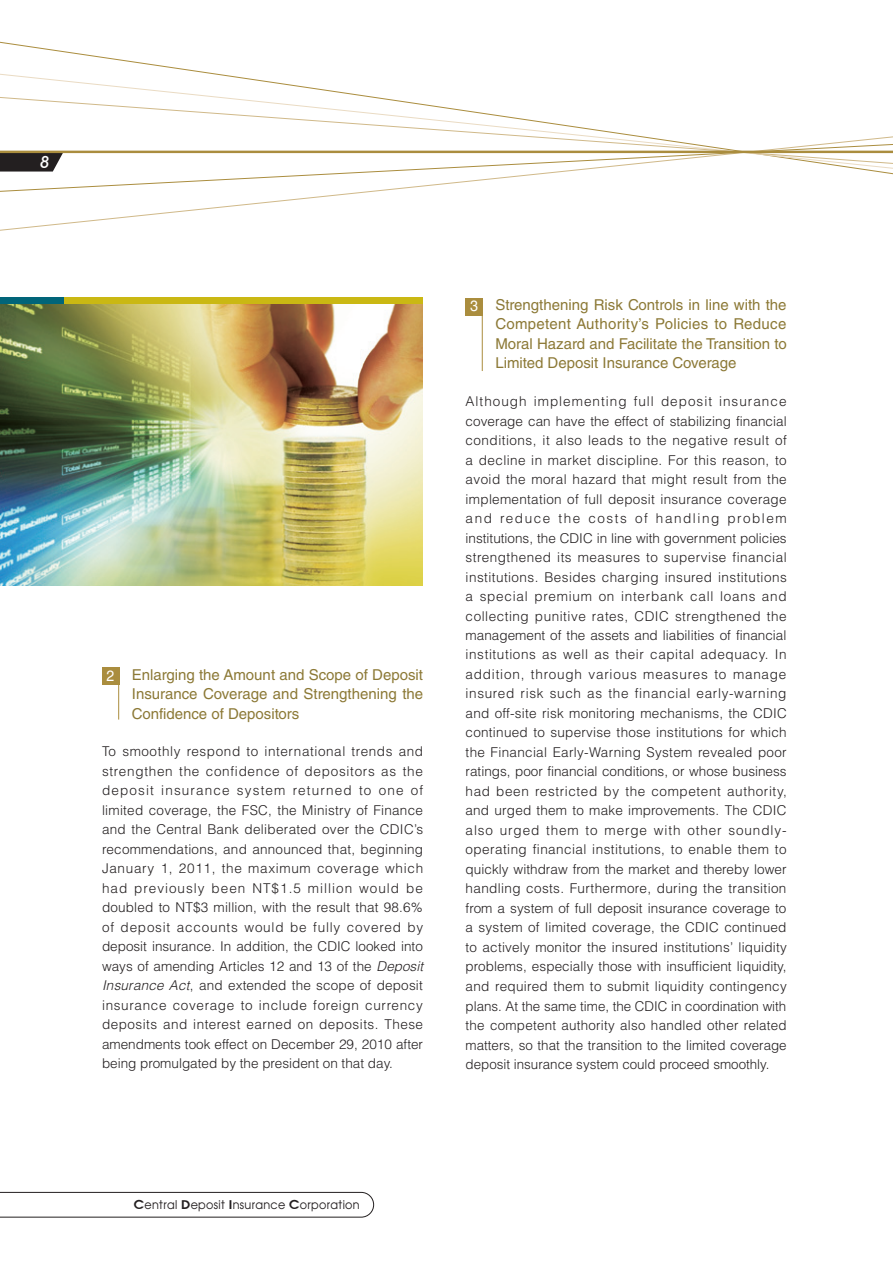
<style>
.page{position:relative;width:893px;height:1263px;background:#fff}
.page>*{position:absolute;margin:0;border:0;box-sizing:border-box;transform-origin:0 0}
.t1{font:italic 500 16.5px "Avant Garde IT Cby BT";color:#fff}
.t2{font:15px/19.5px "Helvetica LT Std";color:#8c7936;text-align:justify}
.t3{font:15px "Helvetica LT Std";color:#fff;scale:.95 1}
.t4{font:300 13.5px/19.5px "Helvetica LT Std";color:#231f20;text-align:justify}
.t5{font:100 12px "Avant Garde";letter-spacing:.025em;color:#231f20;scale:1.1 1}
.s1{font-style:italic}
.s2{font-weight:600}
</style>
<div class="page">
<img style="left:0;top:304px;width:423px;height:281px">
<div style="left:102px;top:668px;width:17px;height:17px;background:#aa8d3e"></div>
<hr style="left:118px;top:668px;width:1px;height:51px;background:#aa8d3e">
<div style="left:466px;top:298px;width:17px;height:17px;background:#aa8d3e"></div>
<hr style="left:482px;top:298px;width:1px;height:73px;background:#aa8d3e">
<div style="left:0;top:298px;width:423px;height:6px;background:#cab813"></div>
<div style="left:0;top:298px;width:63px;height:6px;background:#016579"></div>
<svg style="left:0;top:1192px;width:374px;height:25px"></svg>
<svg style="left:0;top:58px;width:300px;height:163px"></svg>
<svg style="left:0;top:86px;width:893px;height:115px"></svg>
<svg style="left:0;top:153px;width:63px;height:19px"></svg>
<hr style="left:0;top:151px;width:893px;height:2px;background:#aa8d3e">
<p class="t1" style="left:40px;top:153px;width:11px">8</p>
<p class="t2" style="left:132px;top:664px;width:293px">Enlarging the Amount and Scope of Deposit Insurance Coverage and Strengthening the Confidence of Depositors</p>
<p class="t4" style="left:102px;top:742px;width:323px">To smoothly respond to international trends and strengthen the confidence of depositors as the deposit insurance system returned to one of limited coverage, the FSC, the Ministry of Finance and the Central Bank deliberated over the CDIC’s recommendations, and announced that, beginning January 1, 2011, the maximum coverage which had previously been NT$1.5 million would be doubled to NT$3 million, with the result that 98.6% of deposit accounts would be fully covered by deposit insurance. In addition, the CDIC looked into ways of amending Articles 12 and 13 of the <span class="s1">Deposit Insurance Act</span>, and extended the scope of deposit insurance coverage to include foreign currency deposits and interest earned on deposits. These amendments took effect on December 29, 2010 after being promulgated by the president on that day.</p>
<p class="t3" style="left:107px;top:667px;width:10px">2</p>
<p class="t2" style="left:495px;top:295px;width:293px">Strengthening Risk Controls in line with the Competent Authority’s Policies to Reduce Moral Hazard and Facilitate the Transition to Limited Deposit Insurance Coverage</p>
<p class="t4" style="left:466px;top:391px;width:323px">Although implementing full deposit insurance coverage can have the effect of stabilizing financial conditions, it also leads to the negative result of a decline in market discipline. For this reason, to avoid the moral hazard that might result from the implementation of full deposit insurance coverage and reduce the costs of handling problem institutions, the CDIC in line with government policies strengthened its measures to supervise financial institutions. Besides charging insured institutions a special premium on interbank call loans and collecting punitive rates, CDIC strengthened the management of the assets and liabilities of financial institutions as well as their capital adequacy. In addition, through various measures to manage insured risk such as the financial early-warning and off-site risk monitoring mechanisms, the CDIC continued to supervise those institutions for which the Financial Early-Warning System revealed poor ratings, poor financial conditions, or whose business had been restricted by the competent authority, and urged them to make improvements. The CDIC also urged them to merge with other soundly&shy;operating financial institutions, to enable them to quickly withdraw from the market and thereby lower handling costs. Furthermore, during the transition from a system of full deposit insurance coverage to a system of limited coverage, the CDIC continued to actively monitor the insured institutions’ liquidity problems, especially those with insufficient liquidity, and required them to submit liquidity contingency plans. At the same time, the CDIC in coordination with the competent authority also handled other related matters, so that the transition to the limited coverage deposit insurance system could proceed smoothly.</p>
<p class="t3" style="left:470px;top:297px;width:10px">3</p>
<p class="t5" style="left:134px;top:1197px;width:207px"><span class="s2">C</span>entral <span class="s2">D</span>eposit <span class="s2">I</span>nsurance <span class="s2">C</span>orporation</p>
</div>
